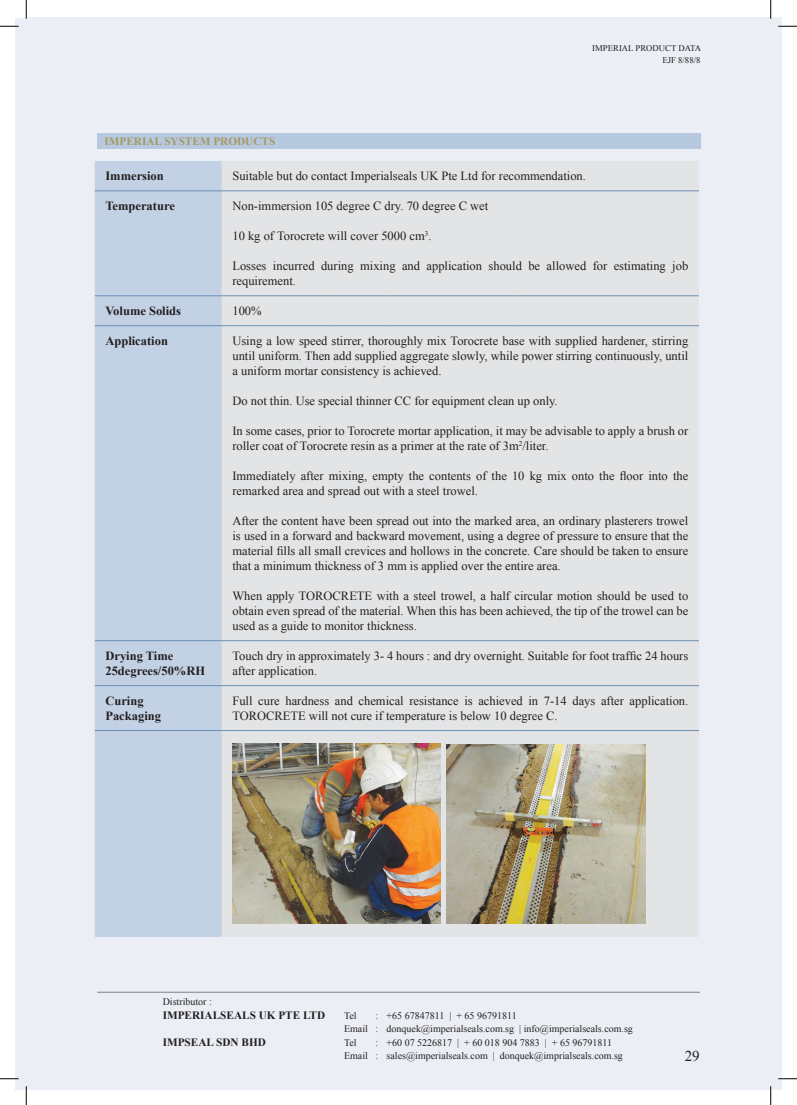
<style>
.page{position:relative;width:797px;height:1105px;background:#fff}
.page>*{position:absolute;margin:0;border:0;box-sizing:border-box;transform-origin:0 0}
.t1{font:15px "Times New Roman";color:#231f20}
.t2{font:12.5px/15px "Times New Roman";color:#231f20}
.t3{font:700 12.5px "Times New Roman";color:#231f20}
.t4{font:700 11.25px "Times New Roman";color:#231f20}
.t5{font:700 11.25px "Times New Roman";color:#a69862}
.t6{font:10px "Times New Roman";color:#231f20}
.t7{font:8.75px "Times New Roman";color:#231f20}
</style>
<div class="page">
<div style="left:16px;top:18px;width:10px;height:1071px;background:#ebeef4"></div>
<div style="left:26px;top:17px;width:755px;height:1072px;background:#ebeef4"></div>
<div style="left:98px;top:133px;width:603px;height:15px;background:#b6c9de"></div>
<div style="left:95px;top:161px;width:127px;height:776px;background:#c2d1e3"></div>
<div style="left:222px;top:161px;width:477px;height:776px;background:#e3e4e5"></div>
<hr style="left:95px;top:325px;width:127px;height:1px;background:#6d8fb4">
<hr style="left:222px;top:325px;width:106px;height:1px;background:#6d8fb4">
<hr style="left:328px;top:325px;width:59px;height:1px;background:#6d8fb4">
<hr style="left:387px;top:325px;width:125px;height:1px;background:#6d8fb4">
<hr style="left:512px;top:325px;width:187px;height:1px;background:#6d8fb4">
<hr style="left:95px;top:640px;width:127px;height:1px;background:#6d8fb4">
<hr style="left:222px;top:640px;width:106px;height:1px;background:#6d8fb4">
<hr style="left:328px;top:640px;width:59px;height:1px;background:#6d8fb4">
<hr style="left:387px;top:640px;width:125px;height:1px;background:#6d8fb4">
<hr style="left:512px;top:640px;width:187px;height:1px;background:#6d8fb4">
<hr style="left:95px;top:685px;width:127px;height:1px;background:#6d8fb4">
<hr style="left:222px;top:685px;width:106px;height:1px;background:#6d8fb4">
<hr style="left:328px;top:685px;width:59px;height:1px;background:#6d8fb4">
<hr style="left:387px;top:685px;width:125px;height:1px;background:#6d8fb4">
<hr style="left:512px;top:685px;width:187px;height:1px;background:#6d8fb4">
<hr style="left:95px;top:730px;width:127px;height:1px;background:#6d8fb4">
<hr style="left:222px;top:730px;width:106px;height:1px;background:#6d8fb4">
<hr style="left:328px;top:730px;width:59px;height:1px;background:#6d8fb4">
<hr style="left:387px;top:730px;width:125px;height:1px;background:#6d8fb4">
<hr style="left:512px;top:730px;width:187px;height:1px;background:#6d8fb4">
<hr style="left:95px;top:191px;width:127px;height:1px;background:#6d8fb4">
<hr style="left:222px;top:191px;width:106px;height:1px;background:#6d8fb4">
<hr style="left:328px;top:191px;width:59px;height:1px;background:#6d8fb4">
<hr style="left:387px;top:191px;width:125px;height:1px;background:#6d8fb4">
<hr style="left:512px;top:191px;width:187px;height:1px;background:#6d8fb4">
<hr style="left:95px;top:296px;width:127px;height:1px;background:#6d8fb4">
<hr style="left:222px;top:296px;width:106px;height:1px;background:#6d8fb4">
<hr style="left:328px;top:296px;width:59px;height:1px;background:#6d8fb4">
<hr style="left:387px;top:296px;width:125px;height:1px;background:#6d8fb4">
<hr style="left:512px;top:296px;width:187px;height:1px;background:#6d8fb4">
<img style="left:232px;top:744px;width:208px;height:179px">
<img style="left:447px;top:744px;width:198px;height:179px">
<hr style="left:97px;top:992px;width:602px;height:1px;background:#7f8181">
<svg style="left:0;top:25px;width:19px;height:2px"></svg>
<svg style="left:778px;top:25px;width:19px;height:2px"></svg>
<svg style="left:0;top:1078px;width:19px;height:1px"></svg>
<svg style="left:778px;top:1078px;width:19px;height:1px"></svg>
<svg style="left:25px;top:0;width:2px;height:19px"></svg>
<svg style="left:25px;top:1086px;width:2px;height:19px"></svg>
<svg style="left:770px;top:0;width:1px;height:19px"></svg>
<svg style="left:770px;top:1086px;width:1px;height:19px"></svg>
<p class="t7" style="left:592px;top:42px;width:110px">IMPERIAL PRODUCT DATA</p>
<p class="t7" style="left:662px;top:54px;width:40px">EJF 8/88/8</p>
<p class="t5" style="left:105px;top:133px;width:172px">IMPERIAL SYSTEM PRODUCTS</p>
<p class="t3" style="left:105px;top:167px;width:60px">Immersion</p>
<p class="t2" style="left:232px;top:168px;width:355px">Suitable but do contact Imperialseals UK Pte Ltd for recommendation.</p>
<p class="t3" style="left:105px;top:197px;width:71px">Temperature</p>
<p class="t2" style="left:232px;top:198px;width:257px">Non-immersion 105 degree C dry. 70 degree C wet</p>
<p class="t2" style="left:232px;top:228px;width:201px">10 kg of Torocrete will cover 5000 cm<sup>3</sup>.</p>
<p class="t2" style="left:232px;top:258px;width:457px">Losses incurred during mixing and application should be allowed for estimating job requirement.</p>
<p class="t3" style="left:105px;top:302px;width:77px">Volume Solids</p>
<p class="t2" style="left:232px;top:303px;width:31px">100%</p>
<p class="t3" style="left:105px;top:332px;width:64px">Application</p>
<p class="t2" style="left:232px;top:333px;width:457px;text-align:justify">Using a low speed stirrer, thoroughly mix Torocrete base with supplied hardener, stirring until uniform. Then add supplied aggregate slowly, while power stirring continuously, until a uniform mortar consistency is achieved.</p>
<p class="t2" style="left:232px;top:393px;width:327px">Do not thin. Use special thinner CC for equipment clean up only.</p>
<p class="t2" style="left:232px;top:423px;width:457px">In some cases, prior to Torocrete mortar application, it may be advisable to apply a brush or roller coat of Torocrete resin as a primer at the rate of 3m<sup>2</sup>/liter.</p>
<p class="t2" style="left:232px;top:468px;width:457px">Immediately after mixing, empty the contents of the 10 kg mix onto the floor into the remarked area and spread out with a steel trowel.</p>
<p class="t2" style="left:232px;top:513px;width:457px;text-align:justify">After the content have been spread out into the marked area, an ordinary plasterers trowel is used in a forward and backward movement, using a degree of pressure to ensure that the material fills all small crevices and hollows in the concrete. Care should be taken to ensure that a minimum thickness of 3 mm is applied over the entire area.</p>
<p class="t2" style="left:232px;top:588px;width:457px;text-align:justify">When apply TOROCRETE with a steel trowel, a half circular motion should be used to obtain even spread of the material. When this has been achieved, the tip of the trowel can be used as a guide to monitor thickness.</p>
<p class="t3" style="left:105px;top:647px;width:69px">Drying Time</p>
<p class="t3" style="left:105px;top:662px;width:101px">25degrees/50%RH</p>
<p class="t2" style="left:232px;top:648px;width:457px">Touch dry in approximately 3- 4 hours : and dry overnight. Suitable for foot traffic 24 hours after application.</p>
<p class="t3" style="left:105px;top:692px;width:40px">Curing</p>
<p class="t3" style="left:105px;top:707px;width:57px">Packaging</p>
<p class="t2" style="left:232px;top:693px;width:457px">Full cure hardness and chemical resistance is achieved in 7-14 days after application.<br>TOROCRETE will not cure if temperature is below 10 degree C.</p>
<p class="t6" style="left:163px;top:995px;width:51px">Distributor :</p>
<p class="t4" style="left:163px;top:1007px;width:164px">IMPERIALSEALS UK PTE LTD</p>
<p class="t6" style="left:344px;top:1009px;width:14px">Tel</p>
<p class="t6" style="left:375px;top:1009px;width:143px">: +65 67847811 | + 65 96791811</p>
<p class="t6" style="left:344px;top:1022px;width:290px">Email : donquek@imperialseals.com.sg | info@imperialseals.com.sg</p>
<p class="t4" style="left:163px;top:1034px;width:105px">IMPSEAL SDN BHD</p>
<p class="t6" style="left:344px;top:1036px;width:14px">Tel</p>
<p class="t6" style="left:375px;top:1036px;width:238px">: +60 07 5226817 | + 60 018 904 7883 | + 65 96791811</p>
<p class="t6" style="left:344px;top:1049px;width:280px">Email : sales@imperialseals.com | donquek@imprialseals.com.sg</p>
<p class="t1" style="left:684px;top:1046px;width:16px">29</p>
</div>
